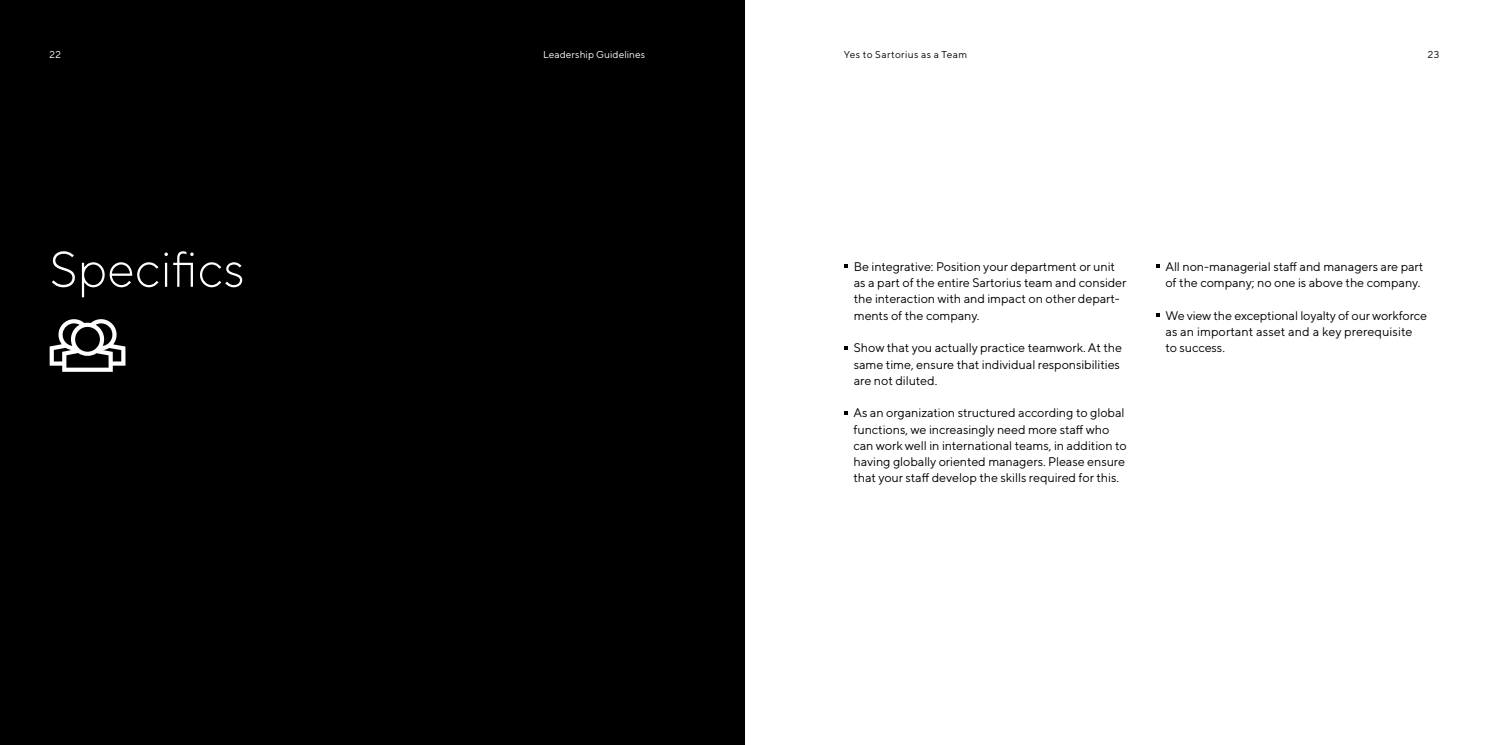
<style>
.page{position:relative;width:1489px;height:745px;background:#fff}
.page>*{position:absolute;margin:0;border:0;box-sizing:border-box;transform-origin:0 0}
.t1{font:300 50px "TT Norms Pro";color:#fff}
.t2{font:12.5px/16.2px "TT Norms Pro";letter-spacing:-.005em;color:#000}
.t3{font:10px "TT Norms Pro";letter-spacing:.04em;color:#000}
.t4{font:10px "TT Norms Pro";letter-spacing:.01em;color:#fff}
</style>
<div class="page">
<div style="left:0;top:0;width:744px;height:744px;background:#000"></div>
<svg style="left:844px;top:264px;width:3px;height:4px"></svg>
<svg style="left:1156px;top:264px;width:3px;height:4px"></svg>
<svg style="left:1156px;top:313px;width:3px;height:4px"></svg>
<svg style="left:50px;top:319px;width:75px;height:52px"></svg>
<p class="t4" style="left:50px;top:47px;width:13px">22</p>
<p class="t4" style="left:543px;top:47px;width:104px">Leadership Guidelines</p>
<p class="t3" style="left:843px;top:47px;width:125px">Yes to Sartorius as a Team</p>
<p class="t3" style="left:1427px;top:47px;width:13px">23</p>
<h1 class="t1" style="left:50px;top:233px;width:196px">Specifics</h1>
<p class="t2" style="left:853px;top:257px;width:274px">Be integrative: Position your department or unit as a part of the entire Sartorius team and consider the interaction with and impact on other depart&shy;ments of the company.</p>
<p class="t2" style="left:853px;top:338px;width:270px">Show that you actually practice teamwork. At the same time, ensure that individual responsibilities are not diluted.</p>
<p class="t2" style="left:853px;top:403px;width:275px">As an organization structured according to global functions, we increasingly need more staff who can work well in international teams, in addition to having globally oriented managers. Please ensure that your staff develop the skills required for this.</p>
<p class="t2" style="left:1165px;top:257px;width:259px">All non-managerial staff and managers are part of the company; no one is above the company.</p>
<p class="t2" style="left:1165px;top:306px;width:263px">We view the exceptional loyalty of our workforce as an important asset and a key prerequisite to success.</p>
</div>
